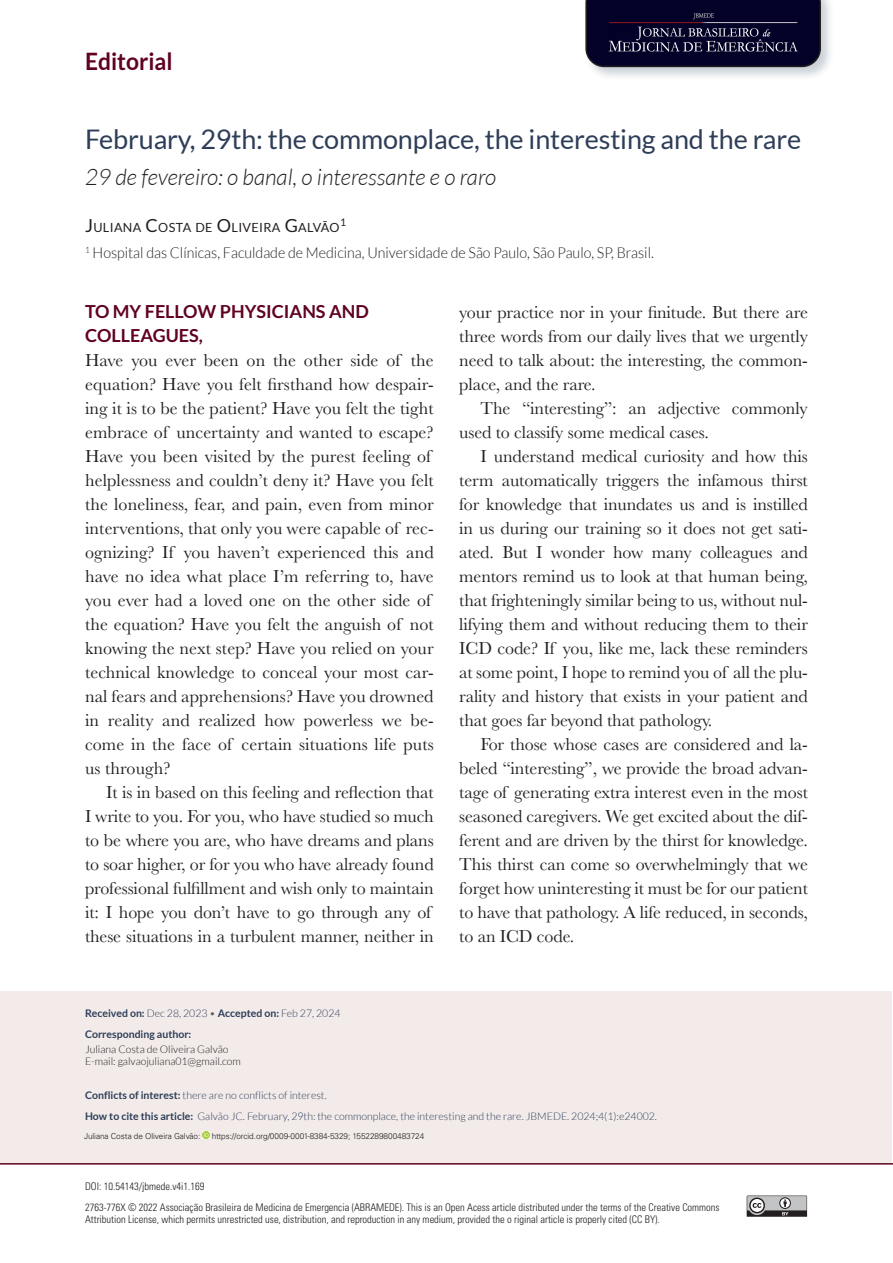
<style>
.page{position:relative;width:893px;height:1263px;background:#fff}
.page>*{position:absolute;margin:0;border:0;box-sizing:border-box;transform-origin:0 0}
.Título{font:27px "Lato";letter-spacing:-.005em;color:#2e3e58}
.Cabeçopar{font:700 24px "Lato";color:#600220;scale:.95 1}
.Titulo_ingles{font:italic 300 22.5px "Lato";color:#231f20}
.Corpo_do_texto{font:18px/24px "Baskerville";letter-spacing:-.005em;color:#222;text-align:justify}
.Paragrafo_1{font:18px/24px "Baskerville";letter-spacing:.005em;color:#231f20}
.Peso_1{font:700 18px/24px "Lato";color:#600220}
.Titulação{font:300 15px "Lato";color:#231f20;scale:.95 1}
.Autores{font:12.6px "Lato";letter-spacing:.03em;color:#231f20}
.t1{font:300 condensed 10.5px/12.6px "Univers LT Std";color:#231f20}
.Abre_-_Info_autores_-_Titulo{font:300 10.5px "Lato";color:#2e3e58}
.Abre_-_Info_autores_-_Titulo-2{font:300 10.5px "Lato";color:#231f20}
.Abre_-_Info_autores_-_Titulo-3{font:700 10.5px "Lato";color:#2e3e58}
.Abre_-_Info_autores_-_linha_1{font:700 10.5px "Lato";color:#2e3e58}
.Autores-2{font:10.5px "Lato";color:#231f20}
.ORCID{font:300 8.25px "Univers LT Std";letter-spacing:-.01em;color:#231f20}
.s1{font-size:18px}
.s2{font-weight:300}
.s3{font-weight:300;color:#57585a}
.s4{font-weight:700}
</style>
<div class="page">
<hr style="left:0;top:1163px;width:893px;height:1px;background:#600220">
<div style="left:583px;top:0;width:252px;height:82px;background:#042341;opacity:.21"></div>
<svg style="left:585px;top:0;width:236px;height:67px;background:#0a082c"></svg>
<img style="left:608px;top:10px;width:194px;height:44px">
<svg style="left:747px;top:1195px;width:60px;height:22px"></svg>
<div style="left:1px;top:991px;width:891px;height:172px;background:#f2ebea"></div>
<svg style="left:203px;top:1132px;width:7px;height:7px"></svg>
<p class="Cabeçopar" style="left:85px;top:47px;width:94px">Editorial</p>
<p class="Título" style="left:85px;top:124px;width:718px">February, 29th: the commonplace, the interesting and the rare</p>
<p class="Titulo_ingles" style="left:85px;top:164px;width:413px">29 de fevereiro: o banal, o interessante e o raro</p>
<p class="Autores" style="left:85px;top:220px;width:256px"><span class="s1">J</span>ULIANA <span class="s1">C</span>OSTA DE <span class="s1">O</span>LIVEIRA <span class="s1">G</span>ALVÃO</p>
<p class="Autores-2" style="left:340px;top:216px;width:8px">1</p>
<p class="Titulação" style="left:85px;top:245px;width:600px"><sup>1</sup> Hospital das Clínicas, Faculdade de Medicina, Universidade de São Paulo, São Paulo, SP, Brasil.</p>
<p class="Peso_1" style="left:85px;top:299px;width:285px">TO MY FELLOW PHYSICIANS AND<br>COLLEAGUES,</p>
<p class="Paragrafo_1" style="left:85px;top:348px;width:350px">Have you ever been on the other side of the equation? Have you felt firsthand how despair&shy;ing it is to be the patient? Have you felt the tight embrace of uncertainty and wanted to escape?<br>Have you been visited by the purest feeling of helplessness and couldn’t deny it? Have you felt the loneliness, fear, and pain, even from minor interventions, that only you were capable of rec&shy;ognizing? If you haven’t experienced this and have no idea what place I’m referring to, have you ever had a loved one on the other side of the equation? Have you felt the anguish of not knowing the next step? Have you relied on your technical knowledge to conceal your most car&shy;nal fears and apprehensions? Have you drowned in reality and realized how powerless we be&shy;come in the face of certain situations life puts us through?</p>
<p class="Corpo_do_texto" style="left:85px;top:780px;width:350px;text-align:left;text-indent:21px">It is in based on this feeling and reflection that I write to you. For you, who have studied so much to be where you are, who have dreams and plans to soar higher, or for you who have already found professional fulfillment and wish only to maintain it: I hope you don’t have to go through any of these situations in a turbulent manner, neither in</p>
<p class="Corpo_do_texto" style="left:459px;top:300px;width:350px">your practice nor in your finitude. But there are three words from our daily lives that we urgently need to talk about: the interesting, the common&shy;place, and the rare.</p>
<p class="Corpo_do_texto" style="left:459px;top:396px;width:350px;text-indent:21px">The “interesting”: an adjective commonly used to classify some medical cases.</p>
<p class="Corpo_do_texto" style="left:459px;top:444px;width:350px;text-indent:21px">I understand medical curiosity and how this term automatically triggers the infamous thirst for knowledge that inundates us and is instilled in us during our training so it does not get sati&shy;ated. But I wonder how many colleagues and mentors remind us to look at that human being, that frighteningly similar being to us, without nul&shy;lifying them and without reducing them to their ICD code? If you, like me, lack these reminders at some point, I hope to remind you of all the plu&shy;rality and history that exists in your patient and that goes far beyond that pathology.</p>
<p class="Corpo_do_texto" style="left:459px;top:732px;width:350px;text-indent:21px">For those whose cases are considered and la&shy;beled “interesting”, we provide the broad advan&shy;tage of generating extra interest even in the most seasoned caregivers. We get excited about the dif&shy;ferent and are driven by the thirst for knowledge.<br>This thirst can come so overwhelmingly that we forget how uninteresting it must be for our patient to have that pathology. A life reduced, in seconds, to an ICD code.</p>
<p class="Abre_-_Info_autores_-_Titulo-3" style="left:85px;top:1007px;width:257px">Received on: <span class="s2">Dec 28, 2023</span> <span class="s3">•</span> Accepted on: <span class="s2">Feb 27, 2024</span></p>
<p class="Abre_-_Info_autores_-_linha_1" style="left:85px;top:1028px;width:108px">Corresponding author:</p>
<p class="Abre_-_Info_autores_-_Titulo-2" style="left:85px;top:1043px;width:145px">Juliana Costa de Oliveira Galvão</p>
<p class="Abre_-_Info_autores_-_Titulo-2" style="left:85px;top:1056px;width:157px">E-mail: galvaojuliana01@gmail.com</p>
<p class="Abre_-_Info_autores_-_Titulo" style="left:85px;top:1090px;width:243px"><span class="s4">Conflicts of interest:</span> there are no conflicts of interest.</p>
<p class="Abre_-_Info_autores_-_Titulo" style="left:85px;top:1111px;width:573px"><span class="s4">How to cite this article:</span> Galvão JC. February, 29th: the commonplace, the interesting and the rare. JBMEDE. 2024;4(1):e24002.</p>
<p class="ORCID" style="left:84px;top:1131px;width:118px">Juliana Costa de Oliveira Galvão:</p>
<p class="ORCID" style="left:212px;top:1131px;width:214px">https://orcid.org/0009-0001-8384-5329; 1552289800483724</p>
<p class="t1" style="left:85px;top:1180px;width:121px">DOI: 10.54143/jbmede.v4i1.169</p>
<p class="t1" style="left:85px;top:1201px;width:636px">2763-776X © 2022 Associação Brasileira de Medicina de Emergencia (ABRAMEDE). This is an Open Acess article distributed under the terms of the Creative Commons<br>Attribution License, which permits unrestricted use, distribution, and reproduction in any medium, provided the o riginal article is properly cited (CC BY).</p>
</div>
